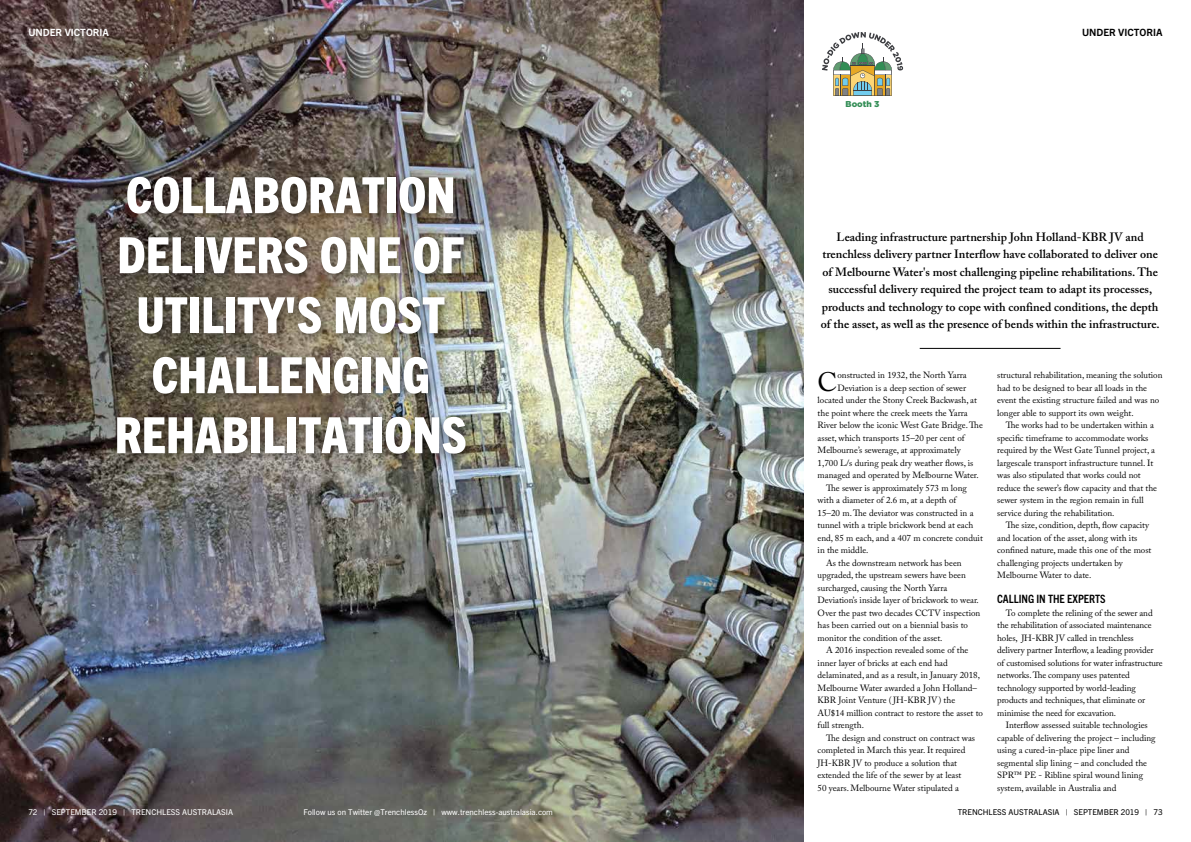
<style>
.page{position:relative;width:1191px;height:842px;background:#fff}
.page>*{position:absolute;margin:0;border:0;box-sizing:border-box;transform-origin:0 0}
.t1{font:800 condensed 50px/60px "Trade Gothic Next LT Pro";color:#fff;text-align:center}
.t2{font:26.6px "Adobe Caslon Pro";color:#000}
.t3{font:600 12px/17.5px "Adobe Caslon Pro";color:#000;text-align:center}
.t4{font:700 condensed 11.5px "Trade Gothic Next LT Pro";color:#000}
.t5{font:700 10px "Trade Gothic Next LT Pro";color:#fff}
.t6{font:700 10px "Trade Gothic Next LT Pro";color:#000}
.t7{font:9px/12.5px "Adobe Caslon Pro";color:#000}
.t8{font:900 8.5px "Gotham";color:#328d55}
.t9{font:8px "Trade Gothic Next LT Pro";color:#fff}
.t10{font:8px "Trade Gothic Next LT Pro";color:#000}
</style>
<div class="page">
<img style="left:0;top:0;width:803px;height:842px">
<div style="left:111px;top:170px;width:366px;height:295px;background:#000;opacity:.5"></div>
<hr style="left:919px;top:348px;width:141px;height:1px;background:#000">
<svg style="left:822px;top:32px;width:81px;height:64px"></svg>
<p class="t5" style="left:28px;top:25px;width:82px">UNDER VICTORIA</p>
<h1 class="t1" style="left:115px;top:162px;width:353px">COLLABORATION<br>DELIVERS ONE OF<br>UTILITY'S MOST<br>CHALLENGING<br>REHABILITATIONS</h1>
<p class="t8" style="left:845px;top:98px;width:35px">Booth 3</p>
<p class="t6" style="left:1082px;top:25px;width:82px">UNDER VICTORIA</p>
<p class="t3" style="left:821px;top:228px;width:340px">Leading infrastructure partnership John Holland-KBR JV and trenchless delivery partner Interflow have collaborated to deliver one of Melbourne Water's most challenging pipeline rehabilitations. The successful delivery required the project team to adapt its processes, products and technology to cope with confined conditions, the depth of the asset, as well as the presence of bends within the infrastructure.</p>
<h2 class="t2" style="left:817px;top:366px;width:21px">C</h2>
<p class="t7" style="left:837px;top:369px;width:131px">onstructed in 1932, the North Yarra</p>
<p class="t7" style="left:837px;top:381px;width:130px">Deviation is a deep section of sewer</p>
<p class="t7" style="left:817px;top:394px;width:161px">located under the Stony Creek Backwash, at</p>
<p class="t7" style="left:817px;top:406px;width:152px">the point where the creek meets the Yarra</p>
<p class="t7" style="left:817px;top:419px;width:167px">River below the iconic West Gate Bridge. The</p>
<p class="t7" style="left:817px;top:431px;width:149px">asset, which transports 15–20 per cent of</p>
<p class="t7" style="left:817px;top:444px;width:145px">Melbourne’s sewerage, at approximately</p>
<p class="t7" style="left:817px;top:456px;width:157px">1,700 L/s during peak dry weather flows, is</p>
<p class="t7" style="left:817px;top:469px;width:163px">managed and operated by Melbourne Water.</p>
<p class="t7" style="left:826px;top:482px;width:142px">The sewer is approximately 573 m long</p>
<p class="t7" style="left:817px;top:494px;width:140px">with a diameter of 2.6 m, at a depth of</p>
<p class="t7" style="left:817px;top:507px;width:157px">15–20 m. The deviator was constructed in a</p>
<p class="t7" style="left:817px;top:519px;width:157px">tunnel with a triple brickwork bend at each</p>
<p class="t7" style="left:817px;top:532px;width:167px">end, 85 m each, and a 407 m concrete conduit</p>
<p class="t7" style="left:817px;top:544px;width:52px">in the middle.</p>
<p class="t7" style="left:826px;top:557px;width:137px">As the downstream network has been</p>
<p class="t7" style="left:817px;top:569px;width:150px">upgraded, the upstream sewers have been</p>
<p class="t7" style="left:817px;top:582px;width:131px">surcharged, causing the North Yarra</p>
<p class="t7" style="left:817px;top:594px;width:163px">Deviation’s inside layer of brickwork to wear.</p>
<p class="t7" style="left:817px;top:607px;width:164px">Over the past two decades CCTV inspection</p>
<p class="t7" style="left:817px;top:619px;width:152px">has been carried out on a biennial basis to</p>
<p class="t7" style="left:817px;top:632px;width:126px">monitor the condition of the asset.</p>
<p class="t7" style="left:826px;top:644px;width:144px">A 2016 inspection revealed some of the</p>
<p class="t7" style="left:817px;top:657px;width:132px">inner layer of bricks at each end had</p>
<p class="t7" style="left:817px;top:669px;width:164px">delaminated, and as a result, in January 2018,</p>
<p class="t7" style="left:817px;top:682px;width:161px">Melbourne Water awarded a John Holland–</p>
<p class="t7" style="left:817px;top:694px;width:139px">KBR Joint Venture ( JH-KBR JV) the</p>
<p class="t7" style="left:817px;top:707px;width:167px">AU$14 million contract to restore the asset to</p>
<p class="t7" style="left:817px;top:719px;width:48px">full strength.</p>
<p class="t7" style="left:826px;top:732px;width:150px">The design and construct on contract was</p>
<p class="t7" style="left:817px;top:744px;width:149px">completed in March this year. It required</p>
<p class="t7" style="left:817px;top:757px;width:141px">JH-KBR JV to produce a solution that</p>
<p class="t7" style="left:817px;top:769px;width:145px">extended the life of the sewer by at least</p>
<p class="t7" style="left:817px;top:782px;width:143px">50 years. Melbourne Water stipulated a</p>
<p class="t7" style="left:997px;top:369px;width:167px">structural rehabilitation, meaning the solution had to be designed to bear all loads in the event the existing structure failed and was no longer able to support its own weight.</p>
<p class="t7" style="left:997px;top:419px;width:161px;text-indent:9px">The works had to be undertaken within a specific timeframe to accommodate works required by the West Gate Tunnel project, a largescale transport infrastructure tunnel. It was also stipulated that works could not reduce the sewer’s flow capacity and that the sewer system in the region remain in full service during the rehabilitation.</p>
<p class="t7" style="left:997px;top:519px;width:156px;text-indent:9px">The size, condition, depth, flow capacity and location of the asset, along with its confined nature, made this one of the most challenging projects undertaken by Melbourne Water to date.</p>
<p class="t4" style="left:997px;top:591px;width:110px">CALLING IN THE EXPERTS</p>
<p class="t7" style="left:1005px;top:606px;width:148px">To complete the relining of the sewer and</p>
<p class="t7" style="left:997px;top:619px;width:156px">the rehabilitation of associated maintenance</p>
<p class="t7" style="left:997px;top:631px;width:138px">holes, JH-KBR JV called in trenchless</p>
<p class="t7" style="left:997px;top:644px;width:158px">delivery partner Interflow, a leading provider</p>
<p class="t7" style="left:997px;top:656px;width:167px">of customised solutions for water infrastructure</p>
<p class="t7" style="left:997px;top:669px;width:134px">networks. The company uses patented</p>
<p class="t7" style="left:997px;top:681px;width:140px">technology supported by world-leading</p>
<p class="t7" style="left:997px;top:694px;width:149px">products and techniques, that eliminate or</p>
<p class="t7" style="left:997px;top:706px;width:120px">minimise the need for excavation.</p>
<p class="t7" style="left:1005px;top:719px;width:144px">Interflow assessed suitable technologies</p>
<p class="t7" style="left:997px;top:732px;width:160px">capable of delivering the project – including</p>
<p class="t7" style="left:997px;top:744px;width:134px">using a cured-in-place pipe liner and</p>
<p class="t7" style="left:997px;top:757px;width:151px">segmental slip lining – and concluded the</p>
<p class="t7" style="left:997px;top:769px;width:147px">SPR™ PE - Ribline spiral wound lining</p>
<p class="t7" style="left:997px;top:782px;width:121px">system, available in Australia and</p>
<p class="t9" style="left:28px;top:807px;width:206px">72 | SEPTEMBER 2019 | TRENCHLESS AUSTRALASIA</p>
<p class="t9" style="left:303px;top:807px;width:251px">Follow us on Twitter @TrenchlessOz | www.trenchless-australasia.com</p>
<p class="t10" style="left:957px;top:807px;width:206px">TRENCHLESS AUSTRALASIA | SEPTEMBER 2019 | 73</p>
</div>
